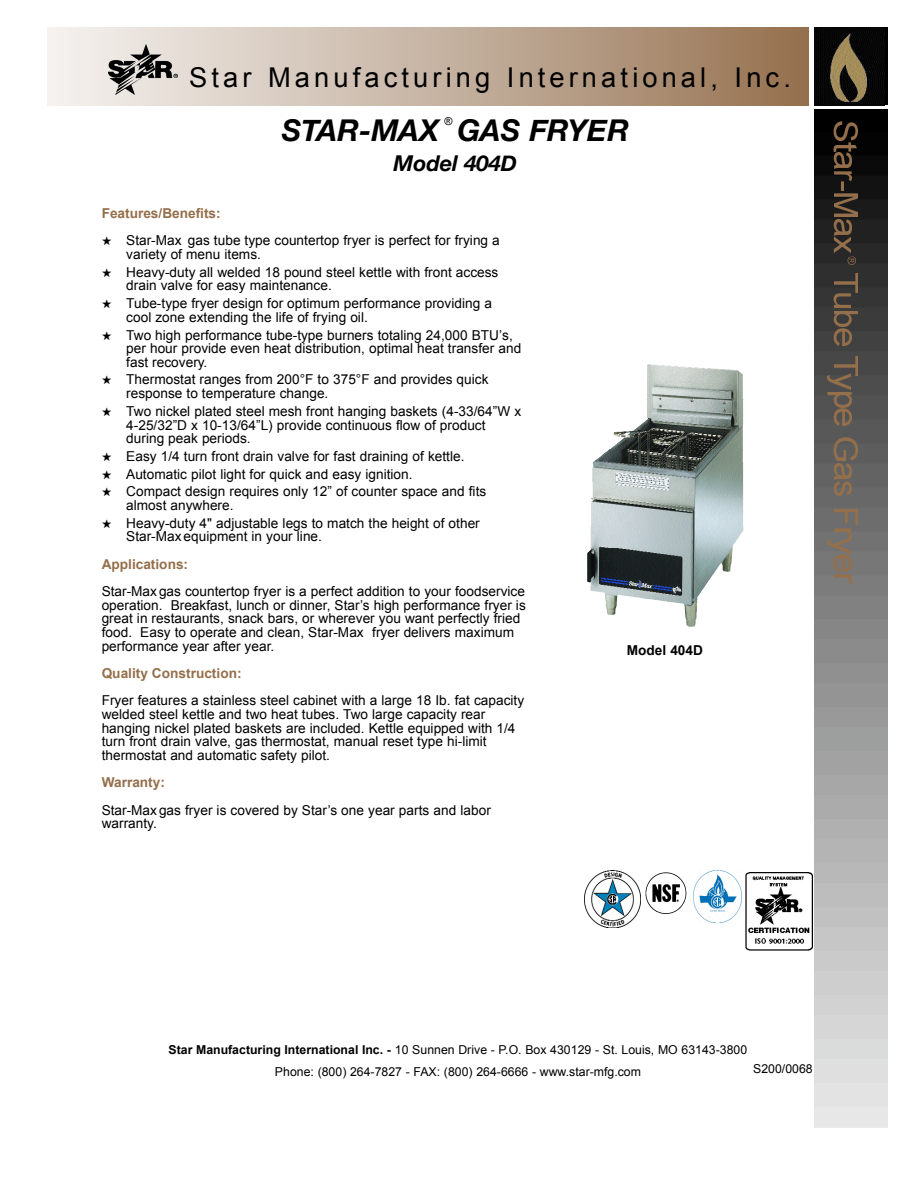
<style>
.page{position:relative;width:918px;height:1188px;background:#fff}
.page>*{position:absolute;margin:0;border:0;box-sizing:border-box;transform-origin:0 0}
.t1{font:italic 700 30px "Helvetica Neue";color:#000}
.t2{font:27.3px "Arial";letter-spacing:.15em;color:#000}
.t3{font:italic 700 21.9px "Helvetica Neue";color:#000}
.t4{font:13.65px/13.6px "Arial";color:#000}
.t5{font:700 13.65px "Arial";color:#946f4b}
.t6{font:700 13.65px "Arial";color:#000}
.t7{font:12.3px "Arial";color:#000}
.t8{font:10.95px "Arial";color:#000}
.s1{font-weight:700}
</style>
<div class="page">
<img style="left:48px;top:28px;width:761px;height:77px">
<div style="left:814px;top:28px;width:74px;height:77px;background:#000"></div>
<img style="left:814px;top:28px;width:71px;height:77px">
<img style="left:814px;top:110px;width:74px;height:1018px">
<img style="left:827px;top:122px;width:31px;height:29px">
<img style="left:827px;top:153px;width:24px;height:16px">
<img style="left:827px;top:171px;width:24px;height:10px">
<svg style="left:836px;top:181px;width:7px;height:9px"></svg>
<img style="left:827px;top:193px;width:30px;height:23px">
<img style="left:827px;top:220px;width:24px;height:33px">
<img style="left:827px;top:273px;width:30px;height:19px">
<img style="left:827px;top:294px;width:24px;height:14px">
<img style="left:827px;top:312px;width:30px;height:14px">
<img style="left:827px;top:329px;width:24px;height:16px">
<img style="left:827px;top:356px;width:30px;height:19px">
<img style="left:827px;top:374px;width:24px;height:16px">
<img style="left:827px;top:392px;width:24px;height:15px">
<img style="left:827px;top:409px;width:24px;height:16px">
<img style="left:827px;top:438px;width:31px;height:22px">
<img style="left:827px;top:463px;width:24px;height:16px">
<img style="left:827px;top:481px;width:24px;height:14px">
<img style="left:827px;top:509px;width:30px;height:16px">
<img style="left:827px;top:529px;width:24px;height:24px">
<img style="left:827px;top:555px;width:24px;height:16px">
<img style="left:827px;top:574px;width:24px;height:9px">
<img style="left:109px;top:45px;width:68px;height:49px">
<img style="left:648px;top:364px;width:95px;height:208px">
<img style="left:693px;top:870px;width:48px;height:52px">
<img style="left:645px;top:872px;width:42px;height:42px">
<img style="left:585px;top:870px;width:56px;height:57px">
<svg style="left:748px;top:873px;width:65px;height:78px"></svg>
<img style="left:745px;top:872px;width:67px;height:78px">
<svg style="left:845px;top:257px;width:11px;height:8px"></svg>
<h2 class="t2" style="left:189px;top:62px;width:603px">Star Manufacturing International, Inc.</h2>
<p class="t8" style="left:444px;top:115px;width:10px">®</p>
<h1 class="t1" style="left:282px;top:111px;width:349px">STAR-MAX GAS FRYER</h1>
<h3 class="t3" style="left:394px;top:149px;width:125px">Model 404D</h3>
<p class="t5" style="left:102px;top:206px;width:121px">Features/Benefits:</p>
<p class="t4" style="left:126px;top:234px;width:375px;text-indent:-25px">★ Star-Max gas tube type countertop fryer is perfect for frying a variety of menu items.</p>
<p class="t4" style="left:126px;top:265px;width:374px;text-indent:-25px">★ Heavy-duty all welded 18 pound steel kettle with front access drain valve for easy maintenance.</p>
<p class="t4" style="left:126px;top:297px;width:367px;text-indent:-25px">★ Tube-type fryer design for optimum performance providing a cool zone extending the life of frying oil.</p>
<p class="t4" style="left:126px;top:328px;width:397px;text-indent:-25px">★ Two high performance tube-type burners totaling 24,000 BTU’s, per hour provide even heat distribution, optimal heat transfer and fast recovery.</p>
<p class="t4" style="left:126px;top:373px;width:364px;text-indent:-25px">★ Thermostat ranges from 200°F to 375°F and provides quick response to temperature change.</p>
<p class="t4" style="left:126px;top:404px;width:396px;text-indent:-25px">★ Two nickel plated steel mesh front hanging baskets (4-33/64”W x<br>4-25/32”D x 10-13/64”L) provide continuous flow of product during peak periods.</p>
<p class="t4" style="left:102px;top:449px;width:364px">★ Easy 1/4 turn front drain valve for fast draining of kettle.</p>
<p class="t4" style="left:102px;top:467px;width:312px">★ Automatic pilot light for quick and easy ignition.</p>
<p class="t4" style="left:126px;top:485px;width:362px;text-indent:-25px">★ Compact design requires only 12” of counter space and fits almost anywhere.</p>
<p class="t4" style="left:126px;top:516px;width:355px;text-indent:-25px">★ Heavy-duty 4" adjustable legs to match the height of other<br>Star-Max equipment in your line.</p>
<p class="t5" style="left:102px;top:556px;width:88px">Applications:</p>
<p class="t4" style="left:102px;top:584px;width:426px">Star-Max gas countertop fryer is a perfect addition to your foodservice operation. Breakfast, lunch or dinner, Star’s high performance fryer is great in restaurants, snack bars, or wherever you want perfectly fried food. Easy to operate and clean, Star-Max fryer delivers maximum performance year after year.</p>
<p class="t5" style="left:102px;top:666px;width:141px">Quality Construction:</p>
<p class="t4" style="left:102px;top:694px;width:424px">Fryer features a stainless steel cabinet with a large 18 Ib. fat capacity welded steel kettle and two heat tubes. Two large capacity rear hanging nickel plated baskets are included. Kettle equipped with 1/4 turn front drain valve, gas thermostat, manual reset type hi-limit thermostat and automatic safety pilot.</p>
<p class="t5" style="left:102px;top:775px;width:65px">Warranty:</p>
<p class="t4" style="left:102px;top:803px;width:391px">Star-Max gas fryer is covered by Star’s one year parts and labor warranty.</p>
<p class="t6" style="left:627px;top:642px;width:78px">Model 404D</p>
<p class="t7" style="left:169px;top:1043px;width:580px"><span class="s1">Star Manufacturing International Inc. -</span> 10 Sunnen Drive - P.O. Box 430129 - St. Louis, MO 63143-3800</p>
<p class="t7" style="left:275px;top:1065px;width:367px">Phone: (800) 264-7827 - FAX: (800) 264-6666 - www.star-mfg.com</p>
<p class="t7" style="left:753px;top:1062px;width:61px">S200/0068</p>
</div>
